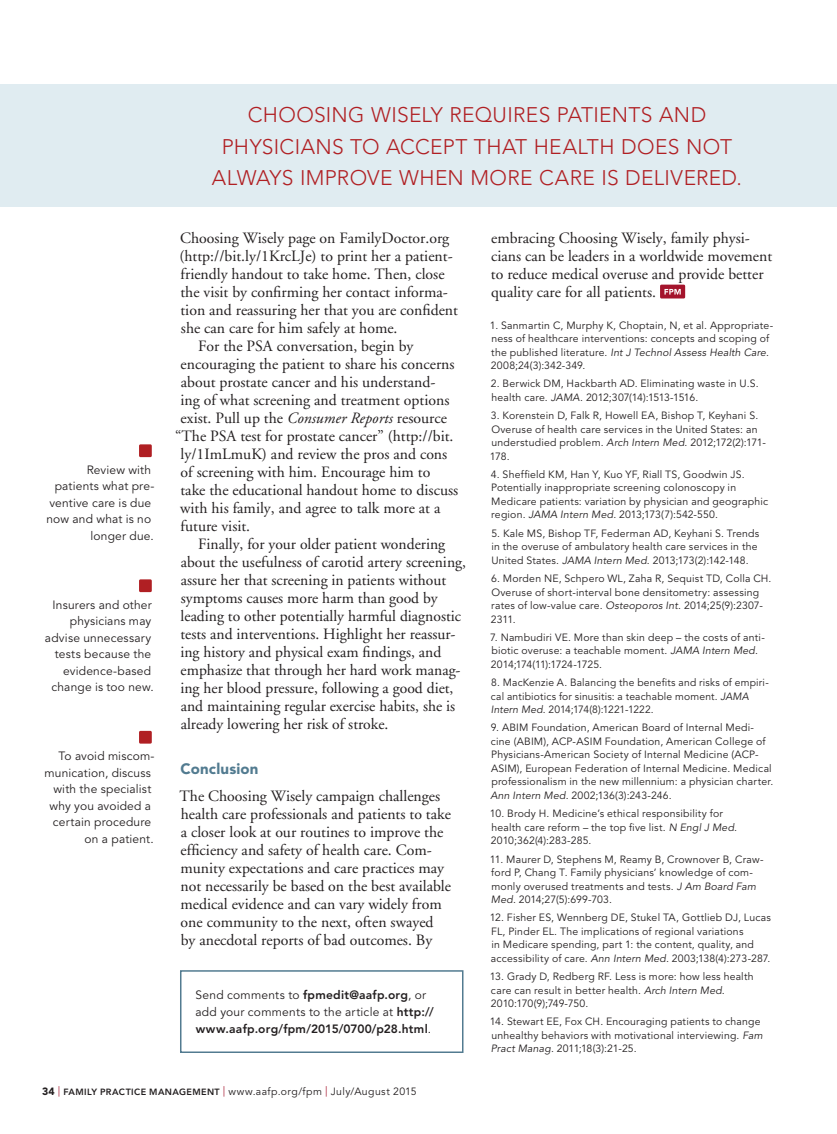
<style>
.page{position:relative;width:837px;height:1134px;background:#fff}
.page>*{position:absolute;margin:0;border:0;box-sizing:border-box;transform-origin:0 0}
.pull_quote{font:300 21px/31.5px "Avenir LT Std";letter-spacing:.015em;color:#b01f23;text-align:center}
.body{font:15.75px/18px "Adobe Garamond";color:#231f20}
.body_no_indent{font:15.75px/18px "Adobe Garamond";color:#231f20}
.subhead{font:900 15px "Avenir LT Std";letter-spacing:.015em;color:#527b90}
.speed_bar_body_left{font:12px/16.5px "Avenir LT Std";letter-spacing:.015em;color:#231f20;text-align:right}
.sidebar_body{font:800 12px/17.2px "Avenir LT Std";letter-spacing:.02em;color:#231f20}
.refs{font:10.5px/13.5px "Avenir LT Std";letter-spacing:.02em;color:#231f20}
.refs-2{font:10.5px "Avenir LT Std";letter-spacing:.04em;color:#231f20}
.s1{font-style:italic}
.s2{font-weight:400}
.s3{font-weight:900}
.s4{font-family:"Adobe Garamond";color:#a4142c}
.s5{font-weight:800;font-size:9px}
</style>
<div class="page">
<div style="left:139px;top:444px;width:13px;height:13px;background:#b01f23;border-radius:2px"></div>
<div style="left:139px;top:579px;width:13px;height:13px;background:#b01f23;border-radius:2px"></div>
<div style="left:139px;top:731px;width:13px;height:13px;background:#b01f23;border-radius:2px"></div>
<div style="left:660px;top:285px;width:25px;height:13px;background:#a4142c;border-radius:2px"></div>
<svg style="left:664px;top:289px;width:17px;height:6px"></svg>
<div style="left:180px;top:970px;width:284px;height:83px;border:2px solid #527b90"></div>
<div style="left:0;top:84px;width:837px;height:123px;background:#e0ecf1"></div>
<p class="speed_bar_body_left" style="left:46px;top:462px;width:110px">Review with patients what pre&shy;ventive care is due now and what is no longer due.</p>
<p class="speed_bar_body_left" style="left:45px;top:597px;width:110px">Insurers and other physicians may advise unnecessary tests because the evidence-based change is too new.</p>
<p class="speed_bar_body_left" style="left:44px;top:748px;width:112px">To avoid miscom&shy;munication, discuss with the specialist why you avoided a certain procedure on a patient.</p>
<p class="pull_quote" style="left:212px;top:99px;width:532px">CHOOSING WISELY REQUIRES PATIENTS AND<br>PHYSICIANS TO ACCEPT THAT HEALTH DOES NOT<br>ALWAYS IMPROVE WHEN MORE CARE IS DELIVERED.</p>
<p class="body_no_indent" style="left:180px;top:229px;width:280px">Choosing Wisely page on FamilyDoctor.org (http://bit.ly/1KrcLJe) to print her a patient&shy;friendly handout to take home. Then, close the visit by confirming her contact informa&shy;tion and reassuring her that you are confident she can care for him safely at home.</p>
<p class="body" style="left:198px;top:337px;width:217px">For the PSA conversation, begin by</p>
<p class="body" style="left:181px;top:355px;width:275px">encouraging the patient to share his concerns</p>
<p class="body" style="left:181px;top:373px;width:256px">about prostate cancer and his understand-</p>
<p class="body" style="left:180px;top:391px;width:271px">ing of what screening and treatment options</p>
<p class="body" style="left:181px;top:409px;width:268px">exist. Pull up the <span class="s1">Consumer Reports</span> resource</p>
<p class="body" style="left:175px;top:427px;width:280px">“The PSA test for prostate cancer” (http://bit.</p>
<p class="body" style="left:181px;top:445px;width:268px">ly/1ImLmuK) and review the pros and cons</p>
<p class="body" style="left:181px;top:463px;width:251px">of screening with him. Encourage him to</p>
<p class="body" style="left:180px;top:481px;width:279px">take the educational handout home to discuss</p>
<p class="body" style="left:180px;top:499px;width:262px">with his family, and agree to talk more at a</p>
<p class="body" style="left:181px;top:517px;width:71px">future visit.</p>
<p class="body" style="left:180px;top:535px;width:287px;text-indent:18px">Finally, for your older patient wondering about the usefulness of carotid artery screening, assure her that screening in patients without symptoms causes more harm than good by leading to other potentially harmful diagnostic tests and interventions. Highlight her reassur&shy;ing history and physical exam findings, and emphasize that through her hard work manag&shy;ing her blood pressure, following a good diet, and maintaining regular exercise habits, she is already lowering her risk of stroke.</p>
<p class="subhead" style="left:180px;top:760px;width:80px">Conclusion</p>
<p class="body_no_indent" style="left:180px;top:787px;width:273px">The Choosing Wisely campaign challenges health care professionals and patients to take a closer look at our routines to improve the efficiency and safety of health care. Com&shy;munity expectations and care practices may not necessarily be based on the best available medical evidence and can vary widely from one community to the next, often swayed by anecdotal reports of bad outcomes. By</p>
<p class="sidebar_body" style="left:195px;top:986px;width:240px"><span class="s2">Send comments to</span> fpmedit@aafp.org<span class="s2">, or add your comments to the article at</span> http:// www.aafp.org/fpm/2015/0700/p28.html<span class="s2">.</span></p>
<p class="body_no_indent" style="left:491px;top:229px;width:283px">embracing Choosing Wisely, family physi&shy;cians can be leaders in a worldwide movement to reduce medical overuse and provide better quality care for all patients.</p>
<p class="refs" style="left:490px;top:318px;width:285px">1. Sanmartin C, Murphy K, Choptain, N, et al. Appropriate&shy;ness of healthcare interventions: concepts and scoping of the published literature. <span class="s1">Int J Technol Assess Health Care</span>.<br>2008;24(3):342-349.</p>
<p class="refs" style="left:491px;top:377px;width:269px">2. Berwick DM, Hackbarth AD. Eliminating waste in U.S. health care. <span class="s1">JAMA</span>. 2012;307(14):1513-1516.</p>
<p class="refs" style="left:490px;top:409px;width:278px">3. Korenstein D, Falk R, Howell EA, Bishop T, Keyhani S.<br>Overuse of health care services in the United States: an understudied problem. <span class="s1">Arch Intern Med</span>. 2012;172(2):171- 178.</p>
<p class="refs" style="left:491px;top:468px;width:279px">4. Sheffield KM, Han Y, Kuo YF, Riall TS, Goodwin JS.<br>Potentially inappropriate screening colonoscopy in Medicare patients: variation by physician and geographic region. <span class="s1">JAMA Intern Med</span>. 2013;173(7):542-550.</p>
<p class="refs" style="left:491px;top:527px;width:270px">5. Kale MS, Bishop TF, Federman AD, Keyhani S. Trends in the overuse of ambulatory health care services in the<br>United States. <span class="s1">JAMA Intern Med</span>. 2013;173(2):142-148.</p>
<p class="refs" style="left:491px;top:572px;width:282px">6. Morden NE, Schpero WL, Zaha R, Sequist TD, Colla CH.<br>Overuse of short-interval bone densitometry: assessing rates of low-value care. <span class="s1">Osteoporos Int</span>. 2014;25(9):2307- 2311.</p>
<p class="refs" style="left:490px;top:631px;width:276px">7. Nambudiri VE. More than skin deep – the costs of anti&shy;biotic overuse: a teachable moment. <span class="s1">JAMA Intern Med</span>.<br>2014;174(11):1724-1725.</p>
<p class="refs" style="left:491px;top:676px;width:279px">8. MacKenzie A. Balancing the benefits and risks of empiri&shy;cal antibiotics for sinusitis: a teachable moment. <span class="s1">JAMA<br>Intern Med</span>. 2014;174(8):1221-1222.</p>
<p class="refs" style="left:490px;top:721px;width:285px">9. ABIM Foundation, American Board of Internal Medi&shy;cine (ABIM), ACP-ASIM Foundation, American College of Physicians-American Society of Internal Medicine (ACP-ASIM), European Federation of Internal Medicine. Medical professionalism in the new millennium: a physician charter.<br><span class="s1">Ann Intern Med</span>. 2002;136(3):243-246.</p>
<p class="refs" style="left:490px;top:807px;width:249px">10. Brody H. Medicine’s ethical responsibility for health care reform – the top five list. <span class="s1">N Engl J Med.<br></span>2010;362(4):283-285.</p>
<p class="refs" style="left:490px;top:852px;width:275px">11. Maurer D, Stephens M, Reamy B, Crownover B, Craw&shy;ford P, Chang T. Family physicians’ knowledge of com&shy;monly overused treatments and tests. <span class="s1">J Am Board Fam Med</span>. 2014;27(5):699-703.</p>
<p class="refs" style="left:490px;top:911px;width:283px">12. Fisher ES, Wennberg DE, Stukel TA, Gottlieb DJ, Lucas FL, Pinder EL. The implications of regional variations<br>in Medicare spending, part 1: the content, quality, and accessibility of care. <span class="s1">Ann Intern Med.</span> 2003;138(4):273-287.</p>
<p class="refs" style="left:490px;top:970px;width:265px">13. Grady D, Redberg RF. Less is more: how less health care can result in better health. <span class="s1">Arch Intern Med.<br></span>2010:170(9);749-750.</p>
<p class="refs" style="left:490px;top:1015px;width:274px">14. Stewart EE, Fox CH. Encouraging patients to change unhealthy behaviors with motivational interviewing. <span class="s1">Fam<br>Pract Manag</span>. 2011;18(3):21-25.</p>
<p class="refs-2" style="left:42px;top:1086px;width:376px"><span class="s3">34</span> <span class="s4">|</span> <span class="s5">FAMILY PRACTICE MANAGEMENT</span> <span class="s4">|</span> www.aafp.org/fpm <span class="s4">|</span> July/August 2015</p>
</div>
